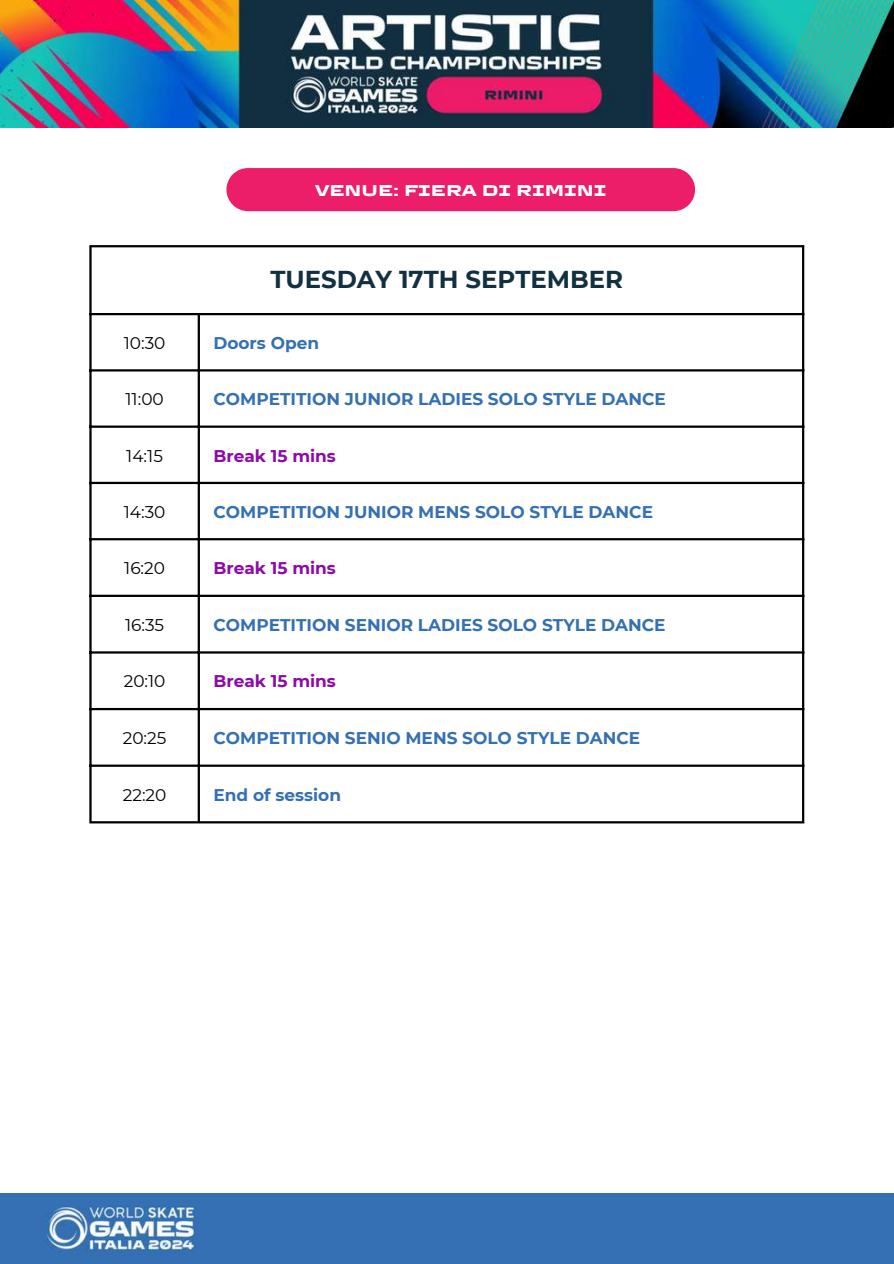
<style>
.page{position:relative;width:894px;height:1264px;background:#fff}
.page>*{position:absolute;margin:0;border:0;box-sizing:border-box;transform-origin:0 0}
.t1{font:700 24.45px "Montserrat";color:#113141}
.t2{font:700 16.95px "Montserrat";color:#3470b2}
.t3{font:16.95px "Montserrat";color:#000}
.t4{font:700 16.95px "Montserrat";color:#8c0aa6}
.t5{font:700 15.9px "TT Autonomous";color:#fff}
</style>
<div class="page">
<img style="left:0;top:0;width:893px;height:127px">
<svg style="left:92px;top:247px;width:709px;height:574px"></svg>
<hr style="left:89px;top:247px;width:3px;height:574px;background:#000">
<hr style="left:198px;top:315px;width:2px;height:506px;background:#000">
<hr style="left:801px;top:247px;width:3px;height:574px;background:#000">
<hr style="left:89px;top:245px;width:715px;height:2px;background:#000">
<hr style="left:89px;top:313px;width:715px;height:2px;background:#000">
<hr style="left:89px;top:369px;width:715px;height:2px;background:#000">
<hr style="left:89px;top:425px;width:715px;height:3px;background:#000">
<hr style="left:89px;top:482px;width:715px;height:2px;background:#000">
<hr style="left:89px;top:538px;width:715px;height:2px;background:#000">
<hr style="left:89px;top:594px;width:715px;height:3px;background:#000">
<hr style="left:89px;top:651px;width:715px;height:2px;background:#000">
<hr style="left:89px;top:708px;width:715px;height:2px;background:#000">
<hr style="left:89px;top:764px;width:715px;height:2px;background:#000">
<hr style="left:89px;top:821px;width:715px;height:2px;background:#000">
<img style="left:0;top:1193px;width:893px;height:69px">
<div style="left:226px;top:168px;width:469px;height:43px;background:#ec1d69"></div>
<p class="t5" style="left:315px;top:179px;width:293px">VENUE: FIERA DI RIMINI</p>
<h1 class="t1" style="left:270px;top:264px;width:354px">TUESDAY 17TH SEPTEMBER</h1>
<p class="t3" style="left:124px;top:332px;width:43px">10:30</p>
<p class="t2" style="left:213px;top:332px;width:107px">Doors Open</p>
<p class="t3" style="left:125px;top:389px;width:40px">11:00</p>
<p class="t2" style="left:213px;top:389px;width:454px">COMPETITION JUNIOR LADIES SOLO STYLE DANCE</p>
<p class="t3" style="left:126px;top:445px;width:38px">14:15</p>
<p class="t4" style="left:213px;top:445px;width:124px">Break 15 mins</p>
<p class="t3" style="left:124px;top:501px;width:43px">14:30</p>
<p class="t2" style="left:213px;top:501px;width:441px">COMPETITION JUNIOR MENS SOLO STYLE DANCE</p>
<p class="t3" style="left:124px;top:557px;width:42px">16:20</p>
<p class="t4" style="left:213px;top:557px;width:124px">Break 15 mins</p>
<p class="t3" style="left:125px;top:614px;width:41px">16:35</p>
<p class="t2" style="left:213px;top:614px;width:453px">COMPETITION SENIOR LADIES SOLO STYLE DANCE</p>
<p class="t3" style="left:124px;top:671px;width:43px">20:10</p>
<p class="t4" style="left:213px;top:671px;width:124px">Break 15 mins</p>
<p class="t3" style="left:123px;top:727px;width:45px">20:25</p>
<p class="t2" style="left:213px;top:727px;width:428px">COMPETITION SENIO MENS SOLO STYLE DANCE</p>
<p class="t3" style="left:123px;top:784px;width:45px">22:20</p>
<p class="t2" style="left:213px;top:784px;width:129px">End of session</p>
</div>
